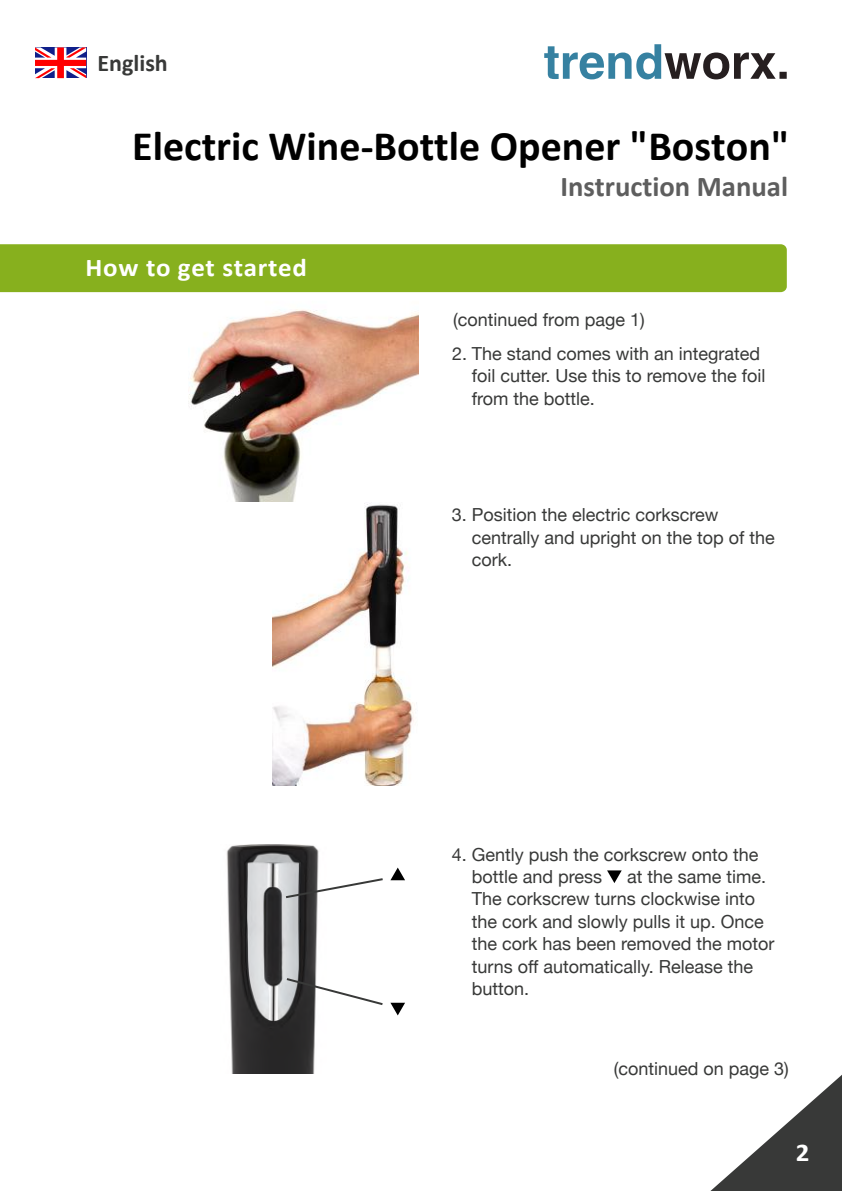
<style>
.page{position:relative;width:842px;height:1191px;background:#fff}
.page>*{position:absolute;margin:0;border:0;box-sizing:border-box;transform-origin:0 0}
.t1{font:700 42px "Calibri";color:#000}
.t2{font:700 28.8px "Calibri";color:#5e5e5e}
.t3{font:700 25.6px "Calibri";letter-spacing:.025em;color:#fff;scale:1.05 1}
.t4{font:700 24px "Calibri";color:#383938}
.t5{font:18px/22.4px "Helvetica Neue";color:#383938}
</style>
<div class="page">
<img style="left:226px;top:844px;width:93px;height:229px">
<img style="left:272px;top:503px;width:142px;height:282px">
<img style="left:188px;top:292px;width:230px;height:209px">
<svg style="left:710px;top:1075px;width:132px;height:116px"></svg>
<div style="left:0;top:244px;width:787px;height:48px;background:#87b01e"></div>
<svg style="left:544px;top:44px;width:243px;height:35px"></svg>
<svg style="left:35px;top:47px;width:51px;height:31px"></svg>
<svg style="left:284px;top:867px;width:121px;height:32px"></svg>
<svg style="left:284px;top:976px;width:121px;height:39px"></svg>
<svg style="left:607px;top:870px;width:15px;height:13px"></svg>
<h3 class="t4" style="left:98px;top:48px;width:72px">English</h3>
<h1 class="t1" style="left:132px;top:120px;width:659px">Electric Wine-Bottle Opener "Boston"</h1>
<h2 class="t2" style="left:560px;top:168px;width:229px">Instruction Manual</h2>
<h3 class="t3" style="left:86px;top:251px;width:212px">How to get started</h3>
<p class="t5" style="left:453px;top:308px;width:193px">(continued from page 1)</p>
<p class="t5" style="left:472px;top:342px;width:295px;text-indent:-20px">2. The stand comes with an integrated foil cutter. Use this to remove the foil from the bottle.</p>
<p class="t5" style="left:472px;top:503px;width:305px;text-indent:-20px">3. Position the electric corkscrew centrally and upright on the top of the cork.</p>
<p class="t5" style="left:472px;top:842px;width:288px;text-indent:-20px">4. Gently push the corkscrew onto the bottle and press</p>
<p class="t5" style="left:472px;top:865px;width:304px;text-indent:155px">at the same time.<br>The corkscrew turns clockwise into the cork and slowly pulls it up. Once the cork has been removed the motor turns off automatically. Release the button.</p>
<p class="t5" style="left:614px;top:1056px;width:177px">(continued on page 3)</p>
<h3 class="t3" style="left:796px;top:1136px;width:15px">2</h3>
</div>
